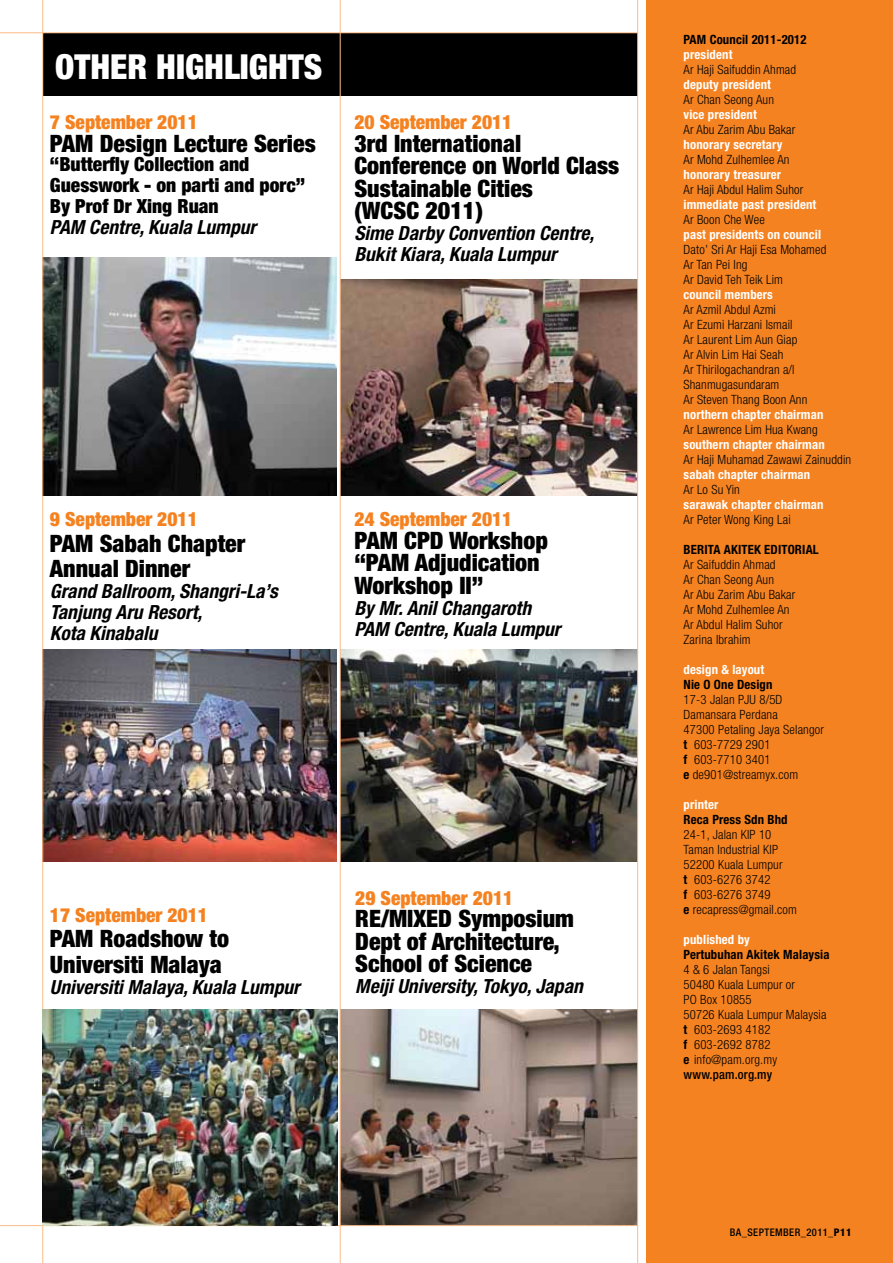
<style>
.page{position:relative;width:893px;height:1263px;background:#fff}
.page>*{position:absolute;margin:0;border:0;box-sizing:border-box;transform-origin:0 0}
.t1{font:900 condensed 34.5px "Helvetica Neue";color:#fff}
.t2{font:900 condensed 24px/22.5px "Helvetica Neue";color:#000}
.t3{font:italic 700 condensed 19.5px/21px "Helvetica Neue";color:#000}
.t4{font:900 condensed 19.5px "Helvetica Neue";color:#f58220}
.t5{font:900 condensed 19.5px/21px "Helvetica Neue";color:#000}
.t6{font:300 condensed 12.75px/15px "Helvetica Neue";letter-spacing:.01em;color:#000}
.t7{font:700 condensed 12.75px "Helvetica Neue";letter-spacing:.01em;color:#fff}
.t8{font:700 condensed 12.75px "Helvetica Neue";letter-spacing:.01em;color:#000}
.t9{font:500 condensed 10.5px "Helvetica Neue";letter-spacing:.04em;color:#000}
.s1{font-weight:700}
.s2{font-weight:500}
.s3{font-weight:800}
</style>
<div class="page">
<img style="left:341px;top:1010px;width:296px;height:215px">
<img style="left:43px;top:649px;width:294px;height:213px">
<img style="left:43px;top:258px;width:294px;height:238px">
<img style="left:341px;top:280px;width:296px;height:216px">
<img style="left:341px;top:649px;width:296px;height:213px">
<div style="left:43px;top:33px;width:594px;height:62px;background:#000"></div>
<div style="left:646px;top:0;width:247px;height:1263px;background:#f58220"></div>
<hr style="left:637px;top:0;width:1px;height:1263px;background:#fcbc86">
<hr style="left:0;top:1225px;width:638px;height:1px;background:#fcbc86">
<hr style="left:0;top:33px;width:638px;height:1px;background:#fcbc86">
<hr style="left:42px;top:0;width:1px;height:1263px;background:#fcbc86">
<hr style="left:340px;top:0;width:1px;height:1263px;background:#fcbc86">
<img style="left:43px;top:1010px;width:294px;height:215px">
<h1 class="t1" style="left:55px;top:45px;width:269px">OTHER HIGHLIGHTS</h1>
<h3 class="t4" style="left:50px;top:110px;width:149px">7 September 2011</h3>
<h2 class="t2" style="left:50px;top:131px;width:267px">PAM Design Lecture Series</h2>
<h3 class="t5" style="left:50px;top:153px;width:257px">“Butterfly Collection and<br>Guesswork - on parti and porc”<br>By Prof Dr Xing Ruan</h3>
<h3 class="t3" style="left:50px;top:216px;width:208px">PAM Centre, Kuala Lumpur</h3>
<h3 class="t4" style="left:354px;top:110px;width:160px">20 September 2011</h3>
<h2 class="t2" style="left:354px;top:131px;width:267px">3rd International<br>Conference on World Class<br>Sustainable Cities<br>(WCSC 2011)</h2>
<h3 class="t3" style="left:354px;top:222px;width:241px">Sime Darby Convention Centre,<br>Bukit Kiara, Kuala Lumpur</h3>
<h3 class="t4" style="left:50px;top:507px;width:149px">9 September 2011</h3>
<h2 class="t2" style="left:50px;top:530px;width:197px;line-height:25.5px">PAM Sabah Chapter<br>Annual Dinner</h2>
<h3 class="t3" style="left:50px;top:581px;width:229px">Grand Ballroom, Shangri-La’s<br>Tanjung Aru Resort,<br>Kota Kinabalu</h3>
<h3 class="t4" style="left:354px;top:507px;width:160px">24 September 2011</h3>
<h2 class="t2" style="left:354px;top:529px;width:195px">PAM CPD Workshop “PAM Adjudication<br>Workshop II”</h2>
<h3 class="t3" style="left:354px;top:597px;width:208px">By Mr. Anil Changaroth<br>PAM Centre, Kuala Lumpur</h3>
<h3 class="t4" style="left:50px;top:903px;width:160px">17 September 2011</h3>
<h2 class="t2" style="left:50px;top:925px;width:181px;line-height:25.5px">PAM Roadshow to<br>Universiti Malaya</h2>
<h3 class="t3" style="left:50px;top:976px;width:251px">Universiti Malaya, Kuala Lumpur</h3>
<h3 class="t4" style="left:355px;top:885px;width:160px">29 September 2011</h3>
<h2 class="t2" style="left:355px;top:907px;width:220px">RE/MIXED Symposium<br>Dept of Architecture,<br>School of Science</h2>
<h3 class="t3" style="left:355px;top:975px;width:229px">Meiji University, Tokyo, Japan</h3>
<p class="t8" style="left:684px;top:32px;width:125px">PAM Council 2011-2012</p>
<p class="t7" style="left:684px;top:47px;width:50px">president</p>
<p class="t6" style="left:684px;top:62px;width:114px">Ar Haji Saifuddin Ahmad</p>
<p class="t7" style="left:684px;top:77px;width:89px">deputy president</p>
<p class="t6" style="left:684px;top:92px;width:92px">Ar Chan Seong Aun</p>
<p class="t7" style="left:684px;top:107px;width:75px">vice president</p>
<p class="t6" style="left:684px;top:122px;width:113px">Ar Abu Zarim Abu Bakar</p>
<p class="t7" style="left:684px;top:137px;width:100px">honorary secretary</p>
<p class="t6" style="left:684px;top:152px;width:108px">Ar Mohd Zulhemlee An</p>
<p class="t7" style="left:684px;top:167px;width:99px">honorary treasurer</p>
<p class="t6" style="left:684px;top:182px;width:121px">Ar Haji Abdul Halim Suhor</p>
<p class="t7" style="left:684px;top:197px;width:134px">immediate past president</p>
<p class="t6" style="left:684px;top:212px;width:83px">Ar Boon Che Wee</p>
<p class="t7" style="left:684px;top:227px;width:139px">past presidents on council</p>
<p class="t6" style="left:684px;top:242px;width:144px">Dato’ Sri Ar Haji Esa Mohamed<br>Ar Tan Pei Ing<br>Ar David Teh Teik Lim</p>
<p class="t7" style="left:684px;top:287px;width:91px">council members</p>
<p class="t6" style="left:684px;top:302px;width:125px">Ar Azmil Abdul Azmi<br>Ar Ezumi Harzani Ismail<br>Ar Laurent Lim Aun Giap<br>Ar Alvin Lim Hai Seah<br>Ar Thirilogachandran a/l<br>Shanmugasundaram<br>Ar Steven Thang Boon Ann</p>
<p class="t7" style="left:684px;top:407px;width:141px">northern chapter chairman</p>
<p class="t6" style="left:684px;top:422px;width:136px">Ar Lawrence Lim Hua Kwang</p>
<p class="t7" style="left:684px;top:437px;width:143px">southern chapter chairman</p>
<p class="t6" style="left:684px;top:452px;width:169px">Ar Haji Muhamad Zawawi Zainuddin</p>
<p class="t7" style="left:684px;top:467px;width:128px">sabah chapter chairman</p>
<p class="t6" style="left:684px;top:482px;width:58px">Ar Lo Su Yin</p>
<p class="t7" style="left:684px;top:497px;width:142px">sarawak chapter chairman</p>
<p class="t6" style="left:684px;top:512px;width:109px">Ar Peter Wong King Lai</p>
<p class="t8" style="left:684px;top:542px;width:15px">Berita</p>
<p class="t8" style="left:724px;top:542px;width:15px">Akitek</p>
<p class="t8" style="left:764px;top:542px;width:14px">Editorial</p>
<p class="t6" style="left:684px;top:557px;width:113px">Ar Saifuddin Ahmad<br>Ar Chan Seong Aun<br>Ar Abu Zarim Abu Bakar<br>Ar Mohd Zulhemlee An<br>Ar Abdul Halim Suhor<br>Zarina Ibrahim</p>
<p class="t7" style="left:684px;top:661px;width:82px">design &amp; layout</p>
<p class="t8" style="left:684px;top:676px;width:90px">Nie O One Design</p>
<p class="t6" style="left:684px;top:692px;width:142px">17-3 Jalan PJU 8/5D<br>Damansara Perdana<br>47300 Petaling Jaya Selangor <span class="s1">t</span> 603-7729 2901<br><span class="s1">f</span> 603-7710 3401<br><span class="s1">e</span> de901@streamyx.com</p>
<p class="t7" style="left:684px;top:796px;width:36px">printer</p>
<p class="t8" style="left:684px;top:811px;width:106px">Reca Press Sdn Bhd</p>
<p class="t6" style="left:684px;top:827px;width:115px">24-1, Jalan KIP 10<br>Taman Industrial KIP<br>52200 Kuala Lumpur<br><span class="s1">t</span> 603-6276 3742<br><span class="s1">f</span> 603-6276 3749<br><span class="s1">e</span> recapress@gmail.com</p>
<p class="t7" style="left:684px;top:931px;width:68px">published by</p>
<p class="t8" style="left:684px;top:946px;width:148px">Pertubuhan Akitek Malaysia</p>
<p class="t6" style="left:684px;top:962px;width:144px">4 &amp; 6 Jalan Tangsi<br>50480 Kuala Lumpur or<br>PO Box 10855<br>50726 Kuala Lumpur Malaysia <span class="s1">t</span> 603-2693 4182<br><span class="s1">f</span> 603-2692 8782<br><span class="s1">e</span> info@pam.org.my <span class="s2">www.pam.org.my</span></p>
<p class="t9" style="left:730px;top:1226px;width:123px">BA_SEPTEMBER_2011_<span class="s3">P11</span></p>
</div>
